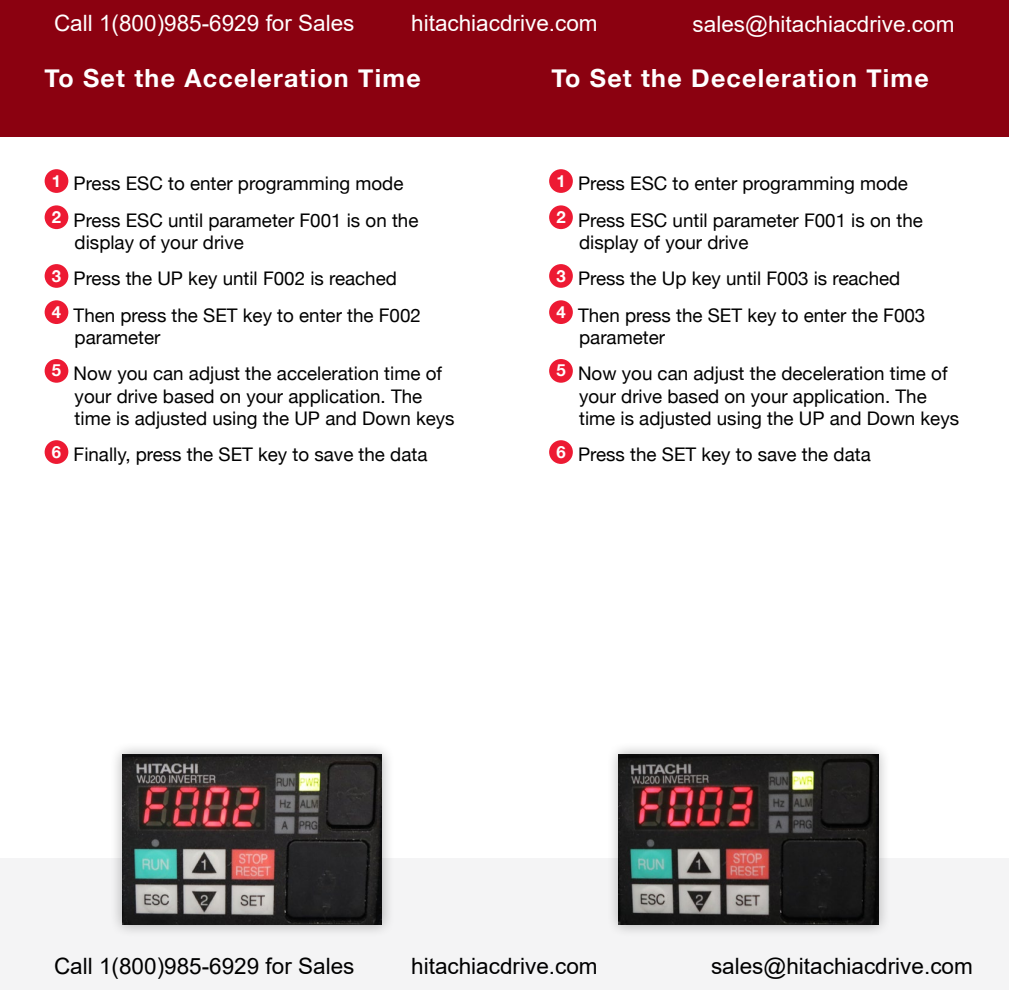
<style>
.page{position:relative;width:1009px;height:990px;background:#fff}
.page>*{position:absolute;margin:0;border:0;box-sizing:border-box;transform-origin:0 0}
.t1{font:700 25px "Helvetica Neue";letter-spacing:.05em;color:#fff}
.t2{font:22.5px "Arial";color:#fff}
.t3{font:22.5px "Arial";color:#000}
.Body_Copy{font:18.75px/22.5px "Helvetica Neue";color:#000}
.Sub_Head{font:700 16.75px "Helvetica Neue";color:#fff}
</style>
<div class="page">
<div style="left:0;top:859px;width:1008px;height:131px;background:#f4f4f5"></div>
<div style="left:0;top:0;width:1008px;height:137px;background:#8b0110"></div>
<div style="left:45px;top:169px;width:23px;height:24px;background:#ed1a33;border-radius:50%"></div>
<div style="left:45px;top:205px;width:23px;height:24px;background:#ed1a33;border-radius:50%"></div>
<div style="left:45px;top:264px;width:23px;height:24px;background:#ed1a33;border-radius:50%"></div>
<div style="left:45px;top:300px;width:23px;height:24px;background:#ed1a33;border-radius:50%"></div>
<div style="left:45px;top:359px;width:23px;height:24px;background:#ed1a33;border-radius:50%"></div>
<div style="left:45px;top:440px;width:23px;height:24px;background:#ed1a33;border-radius:50%"></div>
<div style="left:549px;top:169px;width:23px;height:24px;background:#ed1a33;border-radius:50%"></div>
<div style="left:549px;top:205px;width:23px;height:24px;background:#ed1a33;border-radius:50%"></div>
<div style="left:549px;top:264px;width:23px;height:24px;background:#ed1a33;border-radius:50%"></div>
<div style="left:549px;top:300px;width:23px;height:24px;background:#ed1a33;border-radius:50%"></div>
<div style="left:549px;top:359px;width:23px;height:24px;background:#ed1a33;border-radius:50%"></div>
<div style="left:549px;top:440px;width:23px;height:24px;background:#ed1a33;border-radius:50%"></div>
<div style="left:109px;top:741px;width:286px;height:197px;background:#000;opacity:.3"></div>
<img style="left:122px;top:754px;width:260px;height:171px">
<div style="left:605px;top:741px;width:285px;height:197px;background:#000;opacity:.3"></div>
<img style="left:618px;top:754px;width:259px;height:171px">
<p class="t2" style="left:54px;top:8px;width:302px">Call 1(800)985-6929 for Sales</p>
<p class="t2" style="left:411px;top:8px;width:188px">hitachiacdrive.com</p>
<p class="t2" style="left:692px;top:8px;width:263px">sales@hitachiacdrive.com</p>
<p class="t1" style="left:45px;top:58px;width:377px">To Set the Acceleration Time</p>
<p class="t1" style="left:551px;top:58px;width:379px">To Set the Deceleration Time</p>
<p class="Sub_Head" style="left:52px;top:168px;width:11px">1</p>
<p class="Body_Copy" style="left:74px;top:174px;width:331px">Press ESC to enter programming mode</p>
<p class="Sub_Head" style="left:52px;top:204px;width:11px">2</p>
<p class="Body_Copy" style="left:74px;top:210px;width:346px">Press ESC until parameter F001 is on the display of your drive</p>
<p class="Sub_Head" style="left:52px;top:262px;width:11px">3</p>
<p class="Body_Copy" style="left:74px;top:268px;width:325px">Press the UP key until F002 is reached</p>
<p class="Sub_Head" style="left:52px;top:299px;width:11px">4</p>
<p class="Body_Copy" style="left:74px;top:305px;width:348px">Then press the SET key to enter the F002 parameter</p>
<p class="Sub_Head" style="left:52px;top:357px;width:11px">5</p>
<p class="Body_Copy" style="left:74px;top:363px;width:382px">Now you can adjust the acceleration time of your drive based on your application. The time is adjusted using the UP and Down keys</p>
<p class="Sub_Head" style="left:52px;top:439px;width:11px">6</p>
<p class="Body_Copy" style="left:74px;top:445px;width:355px">Finally, press the SET key to save the data</p>
<p class="Sub_Head" style="left:556px;top:168px;width:11px">1</p>
<p class="Body_Copy" style="left:578px;top:174px;width:331px">Press ESC to enter programming mode</p>
<p class="Sub_Head" style="left:556px;top:204px;width:11px">2</p>
<p class="Body_Copy" style="left:578px;top:210px;width:346px">Press ESC until parameter F001 is on the display of your drive</p>
<p class="Sub_Head" style="left:556px;top:262px;width:11px">3</p>
<p class="Body_Copy" style="left:578px;top:268px;width:323px">Press the Up key until F003 is reached</p>
<p class="Sub_Head" style="left:556px;top:299px;width:11px">4</p>
<p class="Body_Copy" style="left:578px;top:305px;width:348px">Then press the SET key to enter the F003 parameter</p>
<p class="Sub_Head" style="left:556px;top:357px;width:11px">5</p>
<p class="Body_Copy" style="left:578px;top:363px;width:382px">Now you can adjust the deceleration time of your drive based on your application. The time is adjusted using the UP and Down keys</p>
<p class="Sub_Head" style="left:556px;top:439px;width:11px">6</p>
<p class="Body_Copy" style="left:578px;top:445px;width:294px">Press the SET key to save the data</p>
<p class="t3" style="left:54px;top:951px;width:302px">Call 1(800)985-6929 for Sales</p>
<p class="t3" style="left:411px;top:951px;width:188px">hitachiacdrive.com</p>
<p class="t3" style="left:710px;top:951px;width:263px">sales@hitachiacdrive.com</p>
</div>
